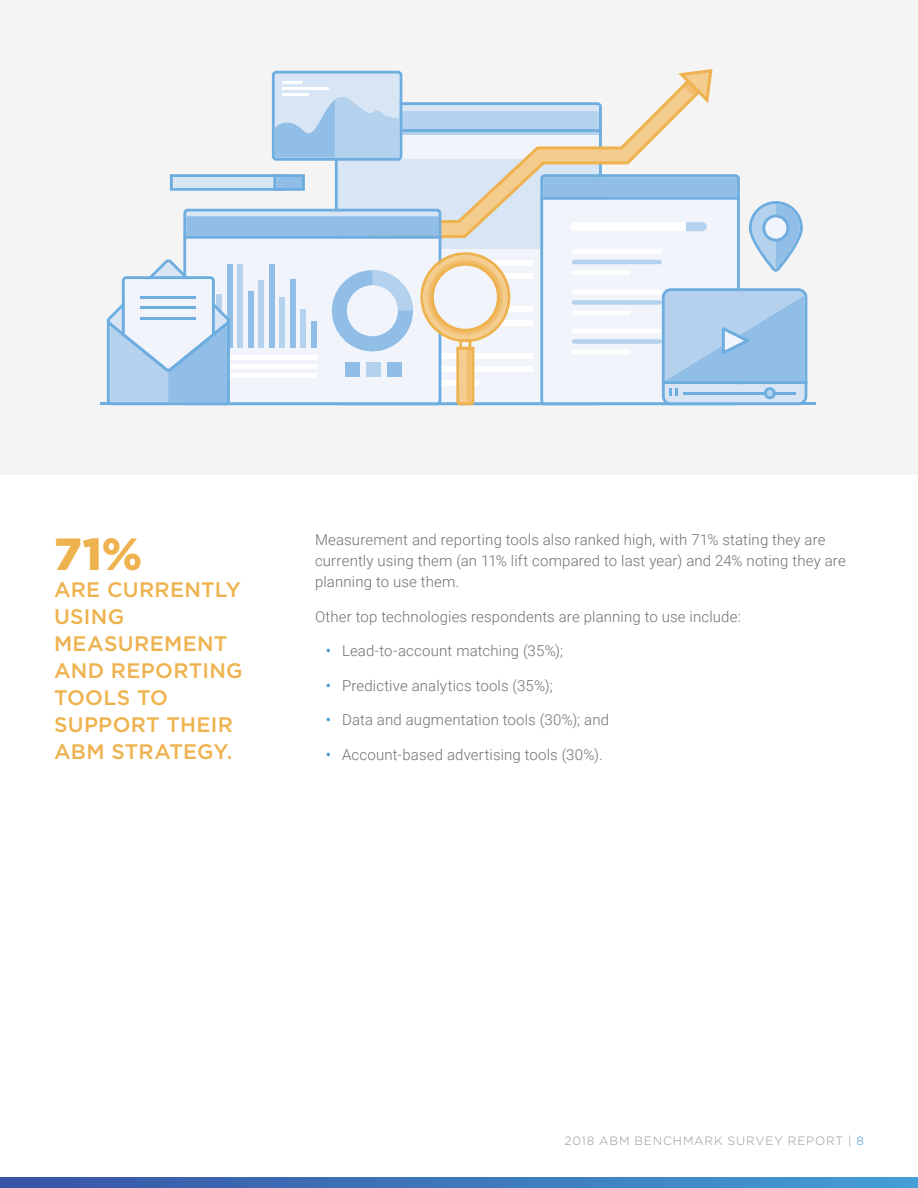
<style>
.page{position:relative;width:918px;height:1188px;background:#fff}
.page>*{position:absolute;margin:0;border:0;box-sizing:border-box;transform-origin:0 0}
.t1{font:900 45px "Gotham";color:#eeb24e}
.t2{font:500 21px/27px "Gotham";letter-spacing:.015em;color:#eeb24e}
.t3{font:300 15px/21px "Roboto";letter-spacing:.01em;color:#6e7076}
.t4{font:300 12px "Gotham";letter-spacing:.075em;color:#95959a}
.s1{font-weight:500;color:#449fd8}
.s2{color:#449fd8}
</style>
<div class="page">
<svg style="left:0;top:1177px;width:918px;height:11px"></svg>
<div style="left:0;top:0;width:918px;height:474px;background:#f5f4f5"></div>
<hr style="left:100px;top:402px;width:716px;height:3px;background:#6eaddf">
<div style="left:435px;top:273px;width:98px;height:6px;background:#fff"></div>
<div style="left:435px;top:306px;width:98px;height:6px;background:#fff"></div>
<div style="left:435px;top:320px;width:98px;height:6px;background:#fff"></div>
<div style="left:435px;top:353px;width:98px;height:6px;background:#fff"></div>
<div style="left:435px;top:366px;width:98px;height:6px;background:#fff"></div>
<svg style="left:540px;top:174px;width:267px;height:229px"></svg>
<div style="left:765px;top:218px;width:21px;height:21px;background:#f1f5fb;border-radius:50%"></div>
<svg style="left:337px;top:89px;width:369px;height:180px"></svg>
<svg style="left:678px;top:69px;width:34px;height:34px"></svg>
<svg style="left:107px;top:209px;width:403px;height:196px"></svg>
<div style="left:471px;top:280px;width:15px;height:15px;background:#f1f5fb;border-radius:50%"></div>
<svg style="left:272px;top:71px;width:330px;height:90px"></svg>
<hr style="left:282px;top:81px;width:20px;height:3px;background:#fff">
<hr style="left:282px;top:87px;width:47px;height:3px;background:#fff">
<hr style="left:282px;top:93px;width:27px;height:3px;background:#fff">
<svg style="left:170px;top:174px;width:135px;height:17px"></svg>
<div style="left:276px;top:177px;width:26px;height:11px;background:#91bee6"></div>
<h1 class="t1" style="left:54px;top:523px;width:90px">71%</h1>
<h2 class="t2" style="left:54px;top:576px;width:190px">ARE CURRENTLY<br>USING<br>MEASUREMENT<br>AND REPORTING<br>TOOLS TO<br>SUPPORT THEIR<br>ABM STRATEGY.</h2>
<p class="t3" style="left:315px;top:529px;width:532px">Measurement and reporting tools also ranked high, with 71% stating they are currently using them (an 11% lift compared to last year) and 24% noting they are planning to use them.</p>
<p class="t3" style="left:315px;top:606px;width:427px">Other top technologies respondents are planning to use include:</p>
<p class="t3" style="left:326px;top:640px;width:239px"><span class="s1">•</span> Lead-to-account matching (35%);</p>
<p class="t3" style="left:326px;top:675px;width:229px"><span class="s1">•</span> Predictive analytics tools (35%);</p>
<p class="t3" style="left:326px;top:709px;width:285px"><span class="s1">•</span> Data and augmentation tools (30%); and</p>
<p class="t3" style="left:326px;top:744px;width:278px"><span class="s1">•</span> Account-based advertising tools (30%).</p>
<p class="t4" style="left:565px;top:1133px;width:301px">2018 ABM BENCHMARK SURVEY REPORT | <span class="s2">8</span></p>
</div>
